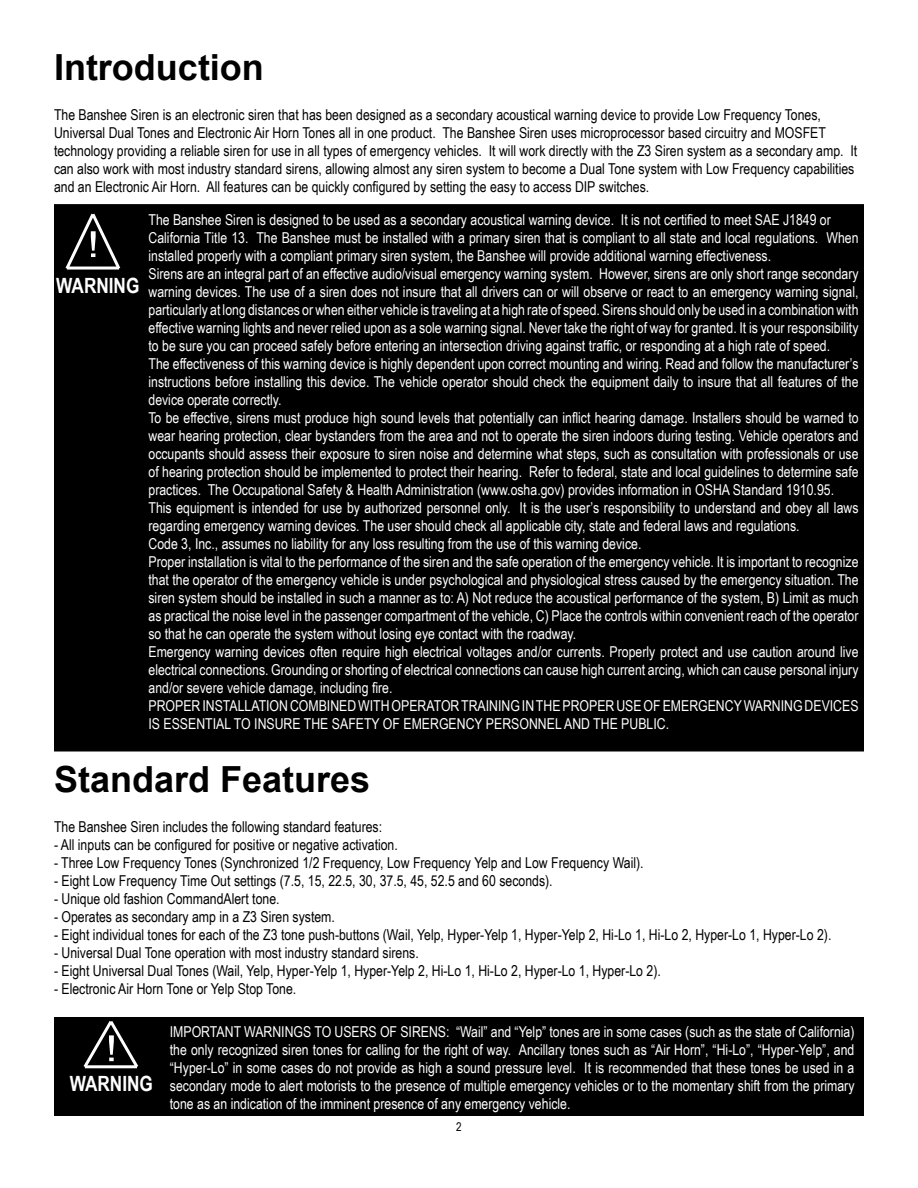
<style>
.page{position:relative;width:918px;height:1188px;background:#fff}
.page>*{position:absolute;margin:0;border:0;box-sizing:border-box;transform-origin:0 0}
.t1{font:700 36px "Arial";color:#000}
.t2{font:36px "Arial Narrow";color:#fff;scale:1.5 1}
.t3{font:700 21px "Arial Narrow";color:#fff}
.t4{font:15px/18px "Arial Narrow";color:#fff}
.t5{font:15px/18px "Arial Narrow";color:#000}
.t6{font:12px "Arial Narrow";color:#000}
</style>
<div class="page">
<div style="left:55px;top:205px;width:808px;height:546px;background:#000"></div>
<svg style="left:65px;top:213px;width:56px;height:57px"></svg>
<div style="left:55px;top:1018px;width:808px;height:97px;background:#000"></div>
<div style="left:54px;top:1017px;width:810px;height:99px;border:2px solid #000"></div>
<svg style="left:81px;top:1018px;width:60px;height:51px"></svg>
<h1 class="t1" style="left:54px;top:44px;width:211px">Introduction</h1>
<p class="t5" style="left:54px;top:105px;width:805px">The Banshee Siren is an electronic siren that has been designed as a secondary acoustical warning device to provide Low Frequency Tones, Universal Dual Tones and Electronic Air Horn Tones all in one product. The Banshee Siren uses microprocessor based circuitry and MOSFET technology providing a reliable siren for use in all types of emergency vehicles. It will work directly with the Z3 Siren system as a secondary amp. It can also work with most industry standard sirens, allowing almost any siren system to become a Dual Tone system with Low Frequency capabilities and an Electronic Air Horn. All features can be quickly configured by setting the easy to access DIP switches.</p>
<h1 class="t2" style="left:87px;top:218px;width:10px">!</h1>
<h2 class="t3" style="left:56px;top:270px;width:85px">WARNING</h2>
<p class="t4" style="left:148px;top:210px;width:712px">The Banshee Siren is designed to be used as a secondary acoustical warning device. It is not certified to meet SAE J1849 or California Title 13. The Banshee must be installed with a primary siren that is compliant to all state and local regulations. When installed properly with a compliant primary siren system, the Banshee will provide additional warning effectiveness.<br>Sirens are an integral part of an effective audio/visual emergency warning system. However, sirens are only short range secondary warning devices. The use of a siren does not insure that all drivers can or will observe or react to an emergency warning signal, particularly at long distances or when either vehicle is traveling at a high rate of speed. Sirens should only be used in a combination with effective warning lights and never relied upon as a sole warning signal. Never take the right of way for granted. It is your responsibility to be sure you can proceed safely before entering an intersection driving against traffic, or responding at a high rate of speed.<br>The effectiveness of this warning device is highly dependent upon correct mounting and wiring. Read and follow the manufacturer’s instructions before installing this device. The vehicle operator should check the equipment daily to insure that all features of the device operate correctly.<br>To be effective, sirens must produce high sound levels that potentially can inflict hearing damage. Installers should be warned to wear hearing protection, clear bystanders from the area and not to operate the siren indoors during testing. Vehicle operators and occupants should assess their exposure to siren noise and determine what steps, such as consultation with professionals or use of hearing protection should be implemented to protect their hearing. Refer to federal, state and local guidelines to determine safe practices. The Occupational Safety &amp; Health Administration (www.osha.gov) provides information in OSHA Standard 1910.95.<br>This equipment is intended for use by authorized personnel only. It is the user’s responsibility to understand and obey all laws regarding emergency warning devices. The user should check all applicable city, state and federal laws and regulations.<br>Code 3, Inc., assumes no liability for any loss resulting from the use of this warning device.<br>Proper installation is vital to the performance of the siren and the safe operation of the emergency vehicle. It is important to recognize that the operator of the emergency vehicle is under psychological and physiological stress caused by the emergency situation. The siren system should be installed in such a manner as to: A) Not reduce the acoustical performance of the system, B) Limit as much as practical the noise level in the passenger compartment of the vehicle, C) Place the controls within convenient reach of the operator so that he can operate the system without losing eye contact with the roadway.<br>Emergency warning devices often require high electrical voltages and/or currents. Properly protect and use caution around live electrical connections. Grounding or shorting of electrical connections can cause high current arcing, which can cause personal injury and/or severe vehicle damage, including fire.<br>PROPER INSTALLATION COMBINED WITH OPERATOR TRAINING IN THE PROPER USE OF EMERGENCY WARNING DEVICES IS ESSENTIAL TO INSURE THE SAFETY OF EMERGENCY PERSONNEL AND THE PUBLIC.</p>
<h1 class="t1" style="left:54px;top:756px;width:318px">Standard Features</h1>
<p class="t5" style="left:54px;top:817px;width:330px">The Banshee Siren includes the following standard features:</p>
<p class="t5" style="left:54px;top:835px;width:345px">- All inputs can be configured for positive or negative activation.</p>
<p class="t5" style="left:54px;top:853px;width:591px">- Three Low Frequency Tones (Synchronized 1/2 Frequency, Low Frequency Yelp and Low Frequency Wail).</p>
<p class="t5" style="left:54px;top:871px;width:500px">- Eight Low Frequency Time Out settings (7.5, 15, 22.5, 30, 37.5, 45, 52.5 and 60 seconds).</p>
<p class="t5" style="left:54px;top:889px;width:227px">- Unique old fashion CommandAlert tone.</p>
<p class="t5" style="left:54px;top:907px;width:282px">- Operates as secondary amp in a Z3 Siren system.</p>
<p class="t5" style="left:54px;top:925px;width:779px">- Eight individual tones for each of the Z3 tone push-buttons (Wail, Yelp, Hyper-Yelp 1, Hyper-Yelp 2, Hi-Lo 1, Hi-Lo 2, Hyper-Lo 1, Hyper-Lo 2).</p>
<p class="t5" style="left:54px;top:943px;width:366px">- Universal Dual Tone operation with most industry standard sirens.</p>
<p class="t5" style="left:54px;top:961px;width:608px">- Eight Universal Dual Tones (Wail, Yelp, Hyper-Yelp 1, Hyper-Yelp 2, Hi-Lo 1, Hi-Lo 2, Hyper-Lo 1, Hyper-Lo 2).</p>
<p class="t5" style="left:54px;top:979px;width:244px">- Electronic Air Horn Tone or Yelp Stop Tone.</p>
<h1 class="t2" style="left:105px;top:1022px;width:10px">!</h1>
<p class="t4" style="left:170px;top:1022px;width:686px;text-align:justify">IMPORTANT WARNINGS TO USERS OF SIRENS: “Wail” and “Yelp” tones are in some cases (such as the state of California) the only recognized siren tones for calling for the right of way. Ancillary tones such as “Air Horn”, “Hi-Lo”, “Hyper-Yelp”, and “Hyper-Lo” in some cases do not provide as high a sound pressure level. It is recommended that these tones be used in a secondary mode to alert motorists to the presence of multiple emergency vehicles or to the momentary shift from the primary tone as an indication of the imminent presence of any emergency vehicle.</p>
<h2 class="t3" style="left:70px;top:1068px;width:85px">WARNING</h2>
<p class="t6" style="left:456px;top:1118px;width:7px">2</p>
</div>
